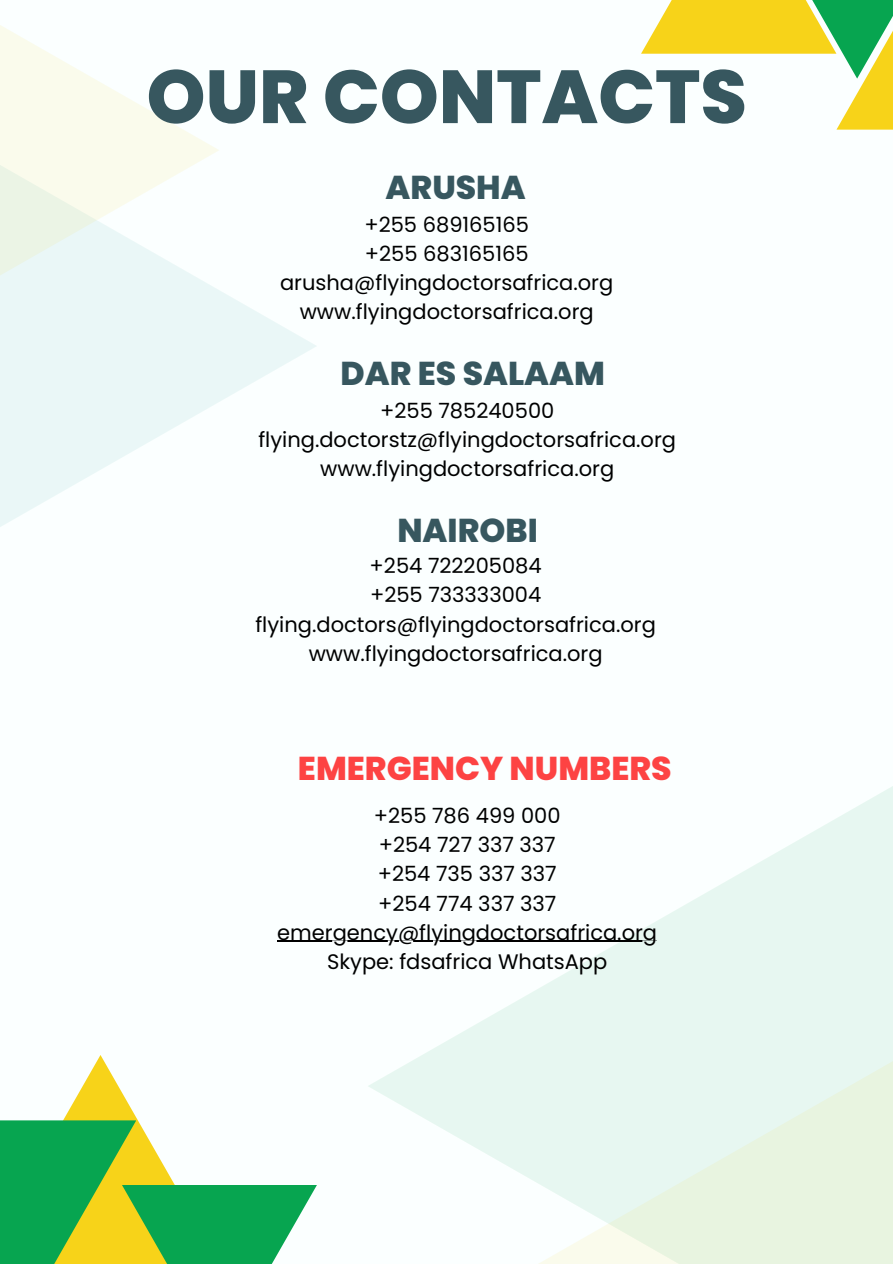
<style>
.page{position:relative;width:893px;height:1264px;background:#fff}
.page>*{position:absolute;margin:0;border:0;box-sizing:border-box;transform-origin:0 0}
.t1{font:800 75px "Poppins";color:#37575f}
.t2{font:800 33px "Poppins";color:#37575f}
.t3{font:800 33px "Poppins";color:#fd4343}
.t4{font:21px "Poppins";color:#000}
</style>
<div class="page">
<div style="left:0;top:0;width:892px;height:1263px;background:#fbffff"></div>
<svg style="left:0;top:290px;width:316px;height:237px"></svg>
<div style="left:0;top:0;width:219px;height:417px;background:linear-gradient(to right,#f0f8ef,#f6fdfd)"></div>
<svg style="left:368px;top:787px;width:524px;height:392px"></svg>
<hr style="left:277px;top:940px;width:380px;height:2px;background:#000">
<svg style="left:531px;top:877px;width:361px;height:386px;fill:#e7f7f1"></svg>
<svg style="left:63px;top:1055px;width:111px;height:129px"></svg>
<svg style="left:0;top:1120px;width:136px;height:143px;fill:#07a550"></svg>
<svg style="left:122px;top:1184px;width:195px;height:79px;fill:#07a550"></svg>
<svg style="left:836px;top:0;width:56px;height:130px"></svg>
<svg style="left:641px;top:0;width:195px;height:54px;fill:#f7d319"></svg>
<h1 class="t1" style="left:146px;top:44px;width:602px">OUR CONTACTS</h1>
<h2 class="t2" style="left:385px;top:164px;width:142px">ARUSHA</h2>
<p class="t4" style="left:364px;top:210px;width:166px">+255 689165165</p>
<p class="t4" style="left:365px;top:239px;width:165px">+255 683165165</p>
<p class="t4" style="left:280px;top:268px;width:335px">arusha@flyingdoctorsafrica.org</p>
<p class="t4" style="left:300px;top:297px;width:295px">www.flyingdoctorsafrica.org</p>
<p class="t2" style="left:340px;top:350px;width:266px">DAR ES SALAAM</p>
<p class="t4" style="left:380px;top:396px;width:176px">+255 785240500</p>
<h2 class="t4" style="left:258px;top:425px;width:419px">flying.doctorstz@flyingdoctorsafrica.org</h2>
<p class="t4" style="left:320px;top:454px;width:295px">www.flyingdoctorsafrica.org</p>
<p class="t2" style="left:397px;top:507px;width:142px">NAIROBI</p>
<p class="t4" style="left:369px;top:551px;width:174px">+254 722205084</p>
<p class="t4" style="left:370px;top:580px;width:173px">+255 733333004</p>
<p class="t4" style="left:255px;top:609px;width:402px">flying.doctors@flyingdoctorsafrica.org</p>
<p class="t4" style="left:308px;top:639px;width:295px">www.flyingdoctorsafrica.org</p>
<h2 class="t3" style="left:298px;top:745px;width:375px">EMERGENCY NUMBERS</h2>
<p class="t4" style="left:374px;top:800px;width:188px">+255 786 499 000</p>
<p class="t4" style="left:378px;top:830px;width:178px">+254 727 337 337</p>
<p class="t4" style="left:377px;top:859px;width:180px">+254 735 337 337</p>
<h2 class="t4" style="left:378px;top:888px;width:180px">+254 774 337 337</h2>
<p class="t4" style="left:277px;top:917px;width:381px">emergency@flyingdoctorsafrica.org</p>
<p class="t4" style="left:327px;top:947px;width:282px">Skype: fdsafrica WhatsApp</p>
</div>
